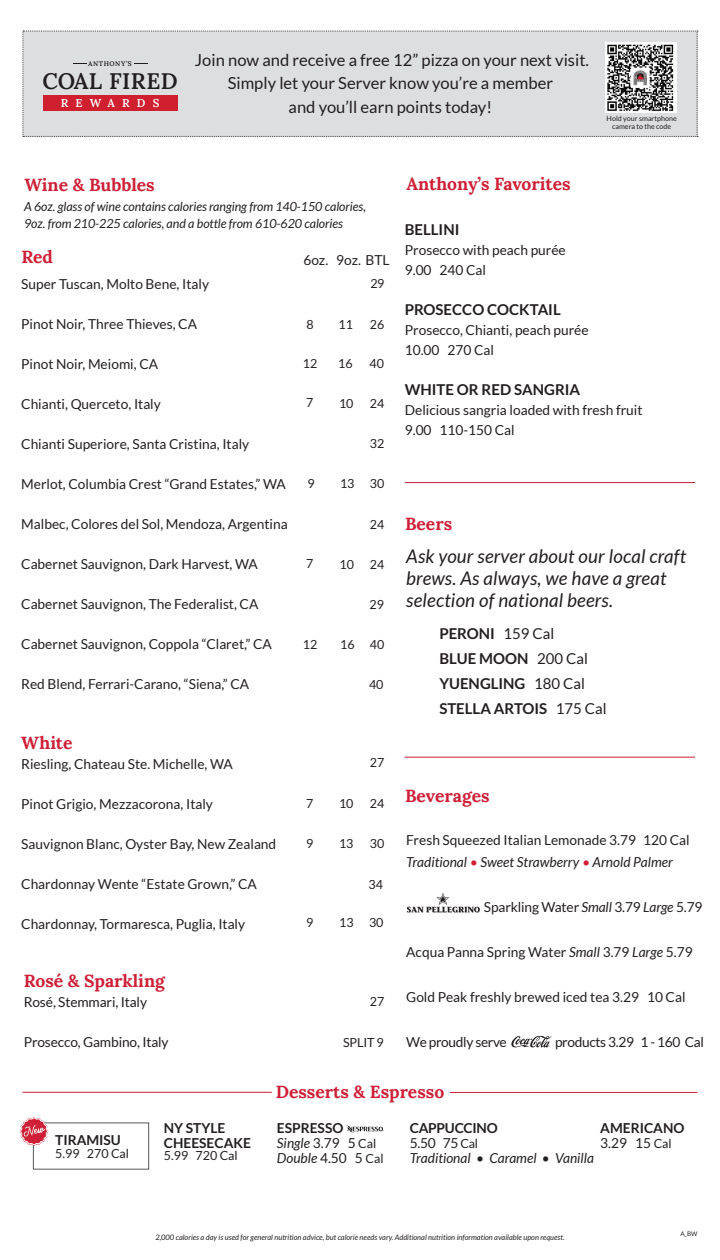
<style>
.page{position:relative;width:720px;height:1260px;background:#fff}
.page>*{position:absolute;margin:0;border:0;box-sizing:border-box;transform-origin:0 0}
.t1{font:600 22.5px "Lora";letter-spacing:.02em;color:#211d1e}
.t2{font:italic 18.75px/22px "Lato";letter-spacing:.01em;color:#231f20}
.t3{font:17.5px "Lora";color:#ce1f36}
.t4{font:16.62px/23.5px "Lato";color:#231f20;text-align:center}
.t5{font:700 15px/25px "Lato";color:#231f20}
.t6{font:13.75px/20px "Lato";color:#231f20}
.t7{font:italic 13.75px/15px "Lato";color:#231f20}
.t8{font:700 13.75px/15px "Lato";color:#231f20}
.t9{font:13.75px "Lato";letter-spacing:-.025em;color:#231f20}
.t10{font:700 13.75px/15px "Lato";letter-spacing:-.02em;color:#231f20}
.t11{font:italic 12.5px/16.2px "Lato";letter-spacing:-.005em;color:#231f20}
.t12{font:12.5px "Lato";color:#231f20}
.t13{font:600 11.5px "Lora";letter-spacing:.62em;color:#fff}
.t14{font:italic 7.5px "Lato";color:#231f20}
.t15{font:7.12px/7.8px "Lato";color:#231f20;text-align:center}
.t16{font:600 6.75px "Lora";letter-spacing:.08em;color:#211d1e}
.t17{font:6.25px "Lato";color:#231f20}
.s1{font-weight:400}
.s2{color:#ce1f36}
.s3{font-style:italic}
.s4{font-weight:400;font-size:12.5px}
.s5{font-style:normal}
.s6{font-style:normal;font-size:12.5px}
.s7{font-size:12.5px}
</style>
<div class="page">
<div style="left:23px;top:31px;width:675px;height:106px;background:#dddee0"></div>
<div style="left:43px;top:96px;width:135px;height:15px;background:#d02030"></div>
<div style="left:605px;top:42px;width:71px;height:71px;background:#fff"></div>
<img style="left:608px;top:44px;width:66px;height:67px">
<svg style="left:346px;top:1125px;width:38px;height:8px"></svg>
<hr style="left:22px;top:1092px;width:250px;height:1px;background:#ce1f36">
<hr style="left:450px;top:1092px;width:248px;height:1px;background:#ce1f36">
<svg style="left:20px;top:1117px;width:28px;height:29px"></svg>
<svg style="left:511px;top:1036px;width:41px;height:11px"></svg>
<hr style="left:405px;top:757px;width:290px;height:1px;background:#ce1f36">
<hr style="left:405px;top:482px;width:290px;height:1px;background:#ce1f36">
<svg style="left:407px;top:893px;width:73px;height:20px"></svg>
<p class="t16" style="left:88px;top:59px;width:45px">ANTHONY’S</p>
<p class="t13" style="left:61px;top:95px;width:100px">REWARDS</p>
<p class="t1" style="left:43px;top:64px;width:137px">COAL FIRED</p>
<p class="t4" style="left:195px;top:48px;width:396px">Join now and receive a free 12” pizza on your next visit.<br>Simply let your Server know you’re a member<br>and you’ll earn points today!</p>
<p class="t15" style="left:607px;top:115px;width:72px">Hold your smartphone camera to the code</p>
<p class="t3" style="left:25px;top:172px;width:132px">Wine &amp; Bubbles</p>
<p class="t11" style="left:24px;top:199px;width:343px">A 6oz. glass of wine contains calories ranging from 140-150 calories,<br>9oz. from 210-225 calories, and a bottle from 610-620 calories</p>
<p class="t3" style="left:21px;top:244px;width:33px">Red</p>
<p class="t6" style="left:303px;top:250px;width:88px">6oz. 9oz. BTL</p>
<p class="t12" style="left:370px;top:276px;width:16px">29</p>
<p class="t6" style="left:21px;top:273px;width:189px">Super Tuscan, Molto Bene, Italy</p>
<p class="t6" style="left:21px;top:313px;width:177px">Pinot Noir, Three Thieves, CA</p>
<p class="t6" style="left:21px;top:353px;width:138px">Pinot Noir, Meiomi, CA</p>
<p class="t6" style="left:21px;top:393px;width:141px">Chianti, Querceto, Italy</p>
<p class="t6" style="left:21px;top:433px;width:230px">Chianti Superiore, Santa Cristina, Italy</p>
<p class="t6" style="left:21px;top:473px;width:266px">Merlot, Columbia Crest “Grand Estates,” WA</p>
<p class="t6" style="left:21px;top:513px;width:268px">Malbec, Colores del Sol, Mendoza, Argentina</p>
<p class="t6" style="left:21px;top:553px;width:238px">Cabernet Sauvignon, Dark Harvest, WA</p>
<p class="t6" style="left:21px;top:593px;width:239px">Cabernet Sauvignon, The Federalist, CA</p>
<p class="t6" style="left:21px;top:633px;width:252px">Cabernet Sauvignon, Coppola “Claret,” CA</p>
<p class="t6" style="left:21px;top:673px;width:229px">Red Blend, Ferrari-Carano, “Siena,” CA</p>
<p class="t12" style="left:306px;top:317px;width:9px">8</p>
<p class="t12" style="left:370px;top:318px;width:16px">26</p>
<p class="t12" style="left:339px;top:318px;width:16px">11</p>
<p class="t12" style="left:303px;top:357px;width:16px">12</p>
<p class="t12" style="left:306px;top:396px;width:9px">7</p>
<p class="t12" style="left:370px;top:357px;width:16px">40</p>
<p class="t12" style="left:370px;top:396px;width:16px">24</p>
<p class="t12" style="left:370px;top:437px;width:16px">32</p>
<p class="t12" style="left:370px;top:477px;width:16px">30</p>
<p class="t12" style="left:338px;top:357px;width:16px">16</p>
<p class="t12" style="left:339px;top:396px;width:16px">10</p>
<p class="t12" style="left:308px;top:477px;width:9px">9</p>
<p class="t12" style="left:340px;top:477px;width:16px">13</p>
<p class="t12" style="left:370px;top:518px;width:16px">24</p>
<p class="t12" style="left:306px;top:557px;width:9px">7</p>
<p class="t12" style="left:340px;top:557px;width:16px">10</p>
<p class="t12" style="left:370px;top:557px;width:16px">24</p>
<p class="t12" style="left:370px;top:598px;width:16px">29</p>
<p class="t12" style="left:370px;top:638px;width:16px">40</p>
<p class="t12" style="left:303px;top:638px;width:16px">12</p>
<p class="t12" style="left:340px;top:638px;width:16px">16</p>
<p class="t12" style="left:369px;top:678px;width:16px">40</p>
<p class="t3" style="left:21px;top:729px;width:53px">White</p>
<p class="t6" style="left:21px;top:754px;width:213px">Riesling, Chateau Ste. Michelle, WA</p>
<p class="t6" style="left:21px;top:794px;width:193px">Pinot Grigio, Mezzacorona, Italy</p>
<p class="t6" style="left:21px;top:834px;width:257px">Sauvignon Blanc, Oyster Bay, New Zealand</p>
<p class="t6" style="left:21px;top:874px;width:237px">Chardonnay Wente “Estate Grown,” CA</p>
<p class="t6" style="left:21px;top:914px;width:225px">Chardonnay, Tormaresca, Puglia, Italy</p>
<p class="t3" style="left:24px;top:967px;width:143px">Rosé &amp; Sparkling</p>
<p class="t6" style="left:24px;top:992px;width:125px">Rosé, Stemmari, Italy</p>
<p class="t6" style="left:24px;top:1032px;width:146px">Prosecco, Gambino, Italy</p>
<p class="t12" style="left:306px;top:797px;width:9px">7</p>
<p class="t12" style="left:306px;top:837px;width:9px">9</p>
<p class="t12" style="left:306px;top:915px;width:9px">9</p>
<p class="t12" style="left:339px;top:797px;width:16px">10</p>
<p class="t12" style="left:339px;top:837px;width:16px">13</p>
<p class="t12" style="left:339px;top:916px;width:16px">13</p>
<p class="t12" style="left:370px;top:755px;width:16px">27</p>
<p class="t12" style="left:370px;top:797px;width:16px">24</p>
<p class="t12" style="left:370px;top:837px;width:16px">30</p>
<p class="t12" style="left:369px;top:877px;width:16px">34</p>
<p class="t12" style="left:369px;top:916px;width:16px">30</p>
<p class="t12" style="left:370px;top:995px;width:16px">27</p>
<p class="t12" style="left:343px;top:1035px;width:42px">SPLIT 9</p>
<p class="t3" style="left:407px;top:171px;width:166px">Anthony’s Favorites</p>
<p class="t5" style="left:405px;top:217px;width:56px">BELLINI</p>
<p class="t6" style="left:405px;top:240px;width:163px">Prosecco with peach purée<br>9.00 240 Cal</p>
<p class="t5" style="left:405px;top:297px;width:157px">PROSECCO COCKTAIL</p>
<p class="t6" style="left:405px;top:320px;width:185px">Prosecco, Chianti, peach purée</p>
<p class="t6" style="left:405px;top:340px;width:91px">10.00 270 Cal</p>
<p class="t5" style="left:405px;top:377px;width:177px">WHITE OR RED SANGRIA</p>
<p class="t6" style="left:405px;top:400px;width:239px">Delicious sangria loaded with fresh fruit<br>9.00 110-150 Cal</p>
<p class="t3" style="left:405px;top:511px;width:49px">Beers</p>
<p class="t2" style="left:406px;top:545px;width:281px">Ask your server about our local craft brews. As always, we have a great selection of national beers.</p>
<p class="t5" style="left:439px;top:621px;width:169px">PERONI <span class="s1">159 Cal<br></span>BLUE MOON <span class="s1">200 Cal<br></span>YUENGLING <span class="s1">180 Cal<br></span>STELLA ARTOIS <span class="s1">175 Cal</span></p>
<p class="t3" style="left:405px;top:783px;width:86px">Beverages</p>
<p class="t6" style="left:406px;top:830px;width:285px">Fresh Squeezed Italian Lemonade 3.79 120 Cal</p>
<p class="t7" style="left:406px;top:855px;width:268px">Traditional <span class="s2">•</span> Sweet Strawberry <span class="s2">•</span> Arnold Palmer</p>
<p class="t6" style="left:484px;top:897px;width:220px">Sparkling Water <span class="s3">Small</span> 3.79 <span class="s3">Large</span> 5.79</p>
<p class="t6" style="left:406px;top:942px;width:288px">Acqua Panna Spring Water <span class="s3">Small</span> 3.79 <span class="s3">Large</span> 5.79</p>
<p class="t6" style="left:406px;top:987px;width:281px">Gold Peak freshly brewed iced tea 3.29 10 Cal</p>
<p class="t9" style="left:406px;top:1035px;width:102px">We proudly serve</p>
<p class="t9" style="left:555px;top:1035px;width:150px">products 3.29 1 - 160 Cal</p>
<p class="t3" style="left:276px;top:1079px;width:170px">Desserts &amp; Espresso</p>
<p class="t10" style="left:410px;top:1120px;width:89px">CAPPUCCINO<br><span class="s1">5.50 75</span> <span class="s4">Cal</span></p>
<p class="t7" style="left:410px;top:1151px;width:186px">Traditional <span class="s5">•</span> Caramel <span class="s5">•</span> Vanilla</p>
<p class="t8" style="left:164px;top:1120px;width:89px">NY STYLE<br>CHEESECAKE</p>
<p class="t12" style="left:164px;top:1149px;width:75px">5.99 720 Cal</p>
<p class="t8" style="left:277px;top:1120px;width:68px">ESPRESSO</p>
<p class="t7" style="left:277px;top:1136px;width:108px">Single <span class="s5">3.79 5</span> <span class="s6">Cal<br></span>Double <span class="s5">4.50 5</span> <span class="s6">Cal</span></p>
<p class="t8" style="left:600px;top:1121px;width:86px">AMERICANO</p>
<p class="t8" style="left:55px;top:1132px;width:67px">TIRAMISU</p>
<p class="t6" style="left:600px;top:1133px;width:73px">3.29 15 <span class="s7">Cal</span></p>
<p class="t12" style="left:55px;top:1146px;width:75px">5.99 270 Cal</p>
<p class="t14" style="left:155px;top:1233px;width:411px">2,000 calories a day is used for general nutrition advice, but calorie needs vary. Additional nutrition information available upon request.</p>
<p class="t17" style="left:680px;top:1231px;width:19px">A_BW</p>
</div>
